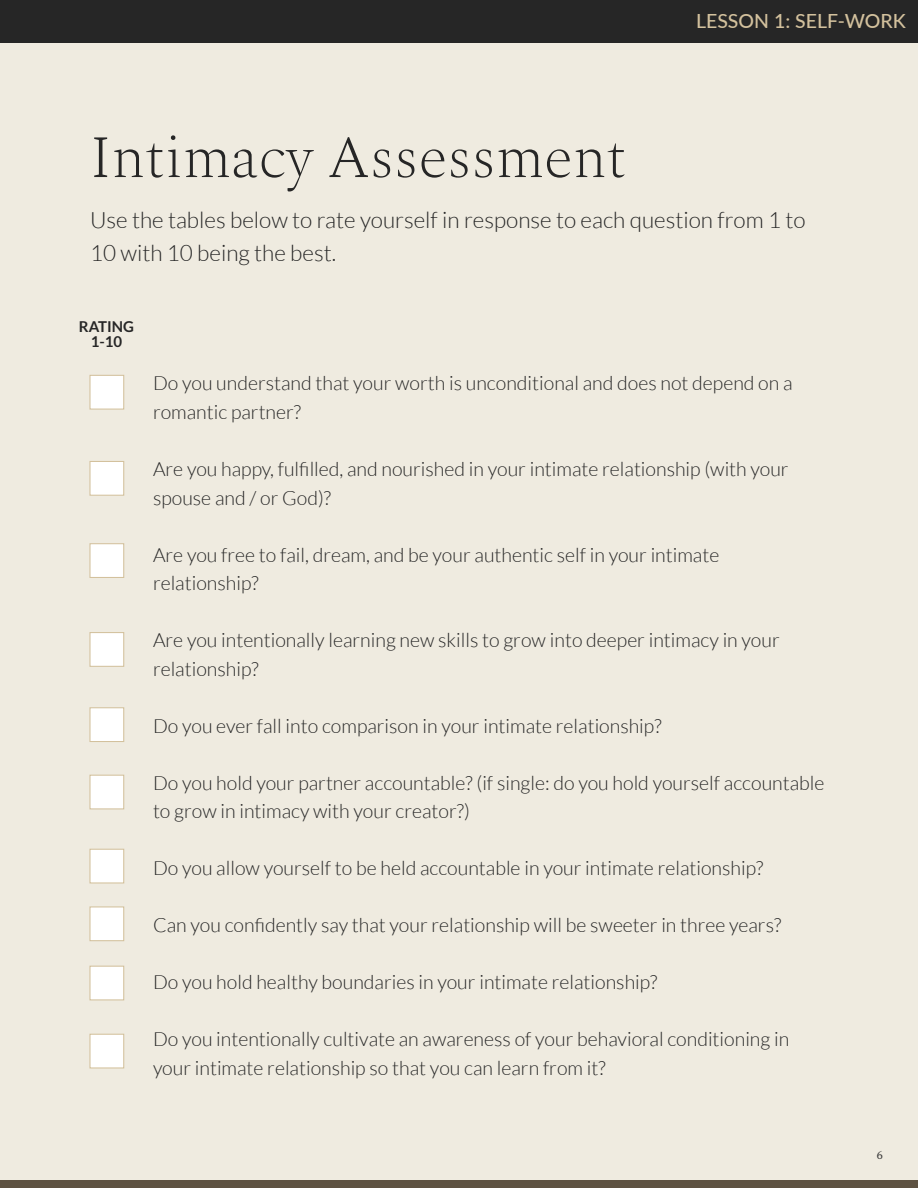
<style>
.page{position:relative;width:918px;height:1188px;background:#efebe0}
.page>*{position:absolute;margin:0;border:0;box-sizing:border-box;transform-origin:0 0}
.t1{font:200 60px "Spectral";color:#262626}
.t2{font:300 22.5px/33px "Lato";color:#262626}
.t3{font:300 19.5px/28.5px "Lato";color:#262626}
.t4{font:500 19.5px "Lato";color:#d3c19d}
.t5{font:700 15px/15px "Lato";color:#262626;text-align:center}
.t6{font:12px "Spectral";color:#383838}
</style>
<div class="page">
<div style="left:0;top:0;width:918px;height:43px;background:#262626"></div>
<div style="left:0;top:1180px;width:918px;height:8px;background:#5e5242"></div>
<div style="left:89px;top:375px;width:35px;height:35px;background:#fff;border:1px solid #d3c19d"></div>
<div style="left:89px;top:461px;width:35px;height:35px;background:#fff;border:1px solid #d3c19d"></div>
<div style="left:89px;top:632px;width:35px;height:35px;background:#fff;border:1px solid #d3c19d"></div>
<div style="left:89px;top:543px;width:35px;height:35px;background:#fff;border:1px solid #d3c19d"></div>
<div style="left:89px;top:707px;width:35px;height:35px;background:#fff;border:1px solid #d3c19d"></div>
<div style="left:89px;top:775px;width:35px;height:34px;background:#fff;border:1px solid #d3c19d"></div>
<div style="left:89px;top:906px;width:35px;height:35px;background:#fff;border:1px solid #d3c19d"></div>
<div style="left:89px;top:849px;width:35px;height:34px;background:#fff;border:1px solid #d3c19d"></div>
<div style="left:89px;top:1034px;width:35px;height:34px;background:#fff;border:1px solid #d3c19d"></div>
<div style="left:89px;top:966px;width:35px;height:34px;background:#fff;border:1px solid #d3c19d"></div>
<p class="t4" style="left:696px;top:7px;width:211px">LESSON 1: SELF-WORK</p>
<h1 class="t1" style="left:90px;top:114px;width:538px">Intimacy Assessment</h1>
<p class="t2" style="left:90px;top:204px;width:717px">Use the tables below to rate yourself in response to each question from 1 to<br>10 with 10 being the best.</p>
<p class="t5" style="left:79px;top:318px;width:57px">RATING<br>1-10</p>
<p class="t3" style="left:153px;top:369px;width:641px">Do you understand that your worth is unconditional and does not depend on a romantic partner?</p>
<p class="t3" style="left:153px;top:455px;width:637px">Are you happy, fulfilled, and nourished in your intimate relationship (with your spouse and / or God)?</p>
<p class="t3" style="left:153px;top:540px;width:568px">Are you free to fail, dream, and be your authentic self in your intimate relationship?</p>
<p class="t3" style="left:153px;top:626px;width:628px">Are you intentionally learning new skills to grow into deeper intimacy in your relationship?</p>
<p class="t3" style="left:153px;top:711px;width:510px">Do you ever fall into comparison in your intimate relationship?</p>
<p class="t3" style="left:153px;top:768px;width:673px">Do you hold your partner accountable? (if single: do you hold yourself accountable to grow in intimacy with your creator?)</p>
<p class="t3" style="left:153px;top:854px;width:612px">Do you allow yourself to be held accountable in your intimate relationship?</p>
<p class="t3" style="left:153px;top:911px;width:630px">Can you confidently say that your relationship will be sweeter in three years?</p>
<p class="t3" style="left:153px;top:968px;width:506px">Do you hold healthy boundaries in your intimate relationship?</p>
<p class="t3" style="left:153px;top:1025px;width:638px">Do you intentionally cultivate an awareness of your behavioral conditioning in your intimate relationship so that you can learn from it?</p>
<p class="t6" style="left:877px;top:1146px;width:7px">6</p>
</div>
